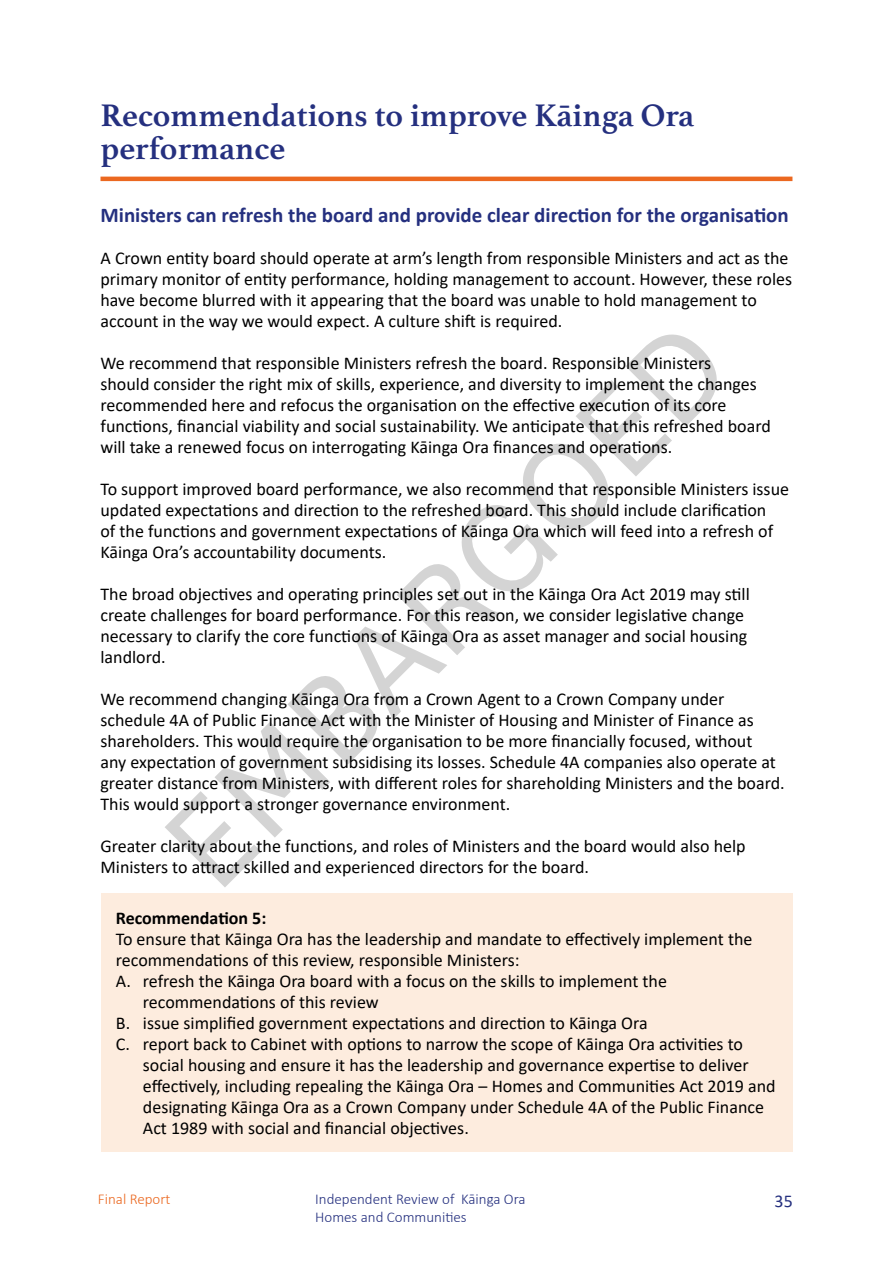
<style>
.page{position:relative;width:893px;height:1263px;background:#fff}
.page>*{position:absolute;margin:0;border:0;box-sizing:border-box;transform-origin:0 0}
.t1{font:144.9px "National";color:#000}
.t2{font:700 33px/33px "Athelas";color:#25307f}
.t3{font:700 21px "Calibri";color:#25307f}
.t4{font:18px/21px "Calibri";color:#000}
.t5{font:700 18px "Calibri";color:#000}
.t6{font:18px "Calibri";color:#25307f}
.t7{font:300 15px/18px "Calibri";color:#25307f}
.t8{font:300 15px "Calibri";color:#eb6820}
</style>
<div class="page">
<hr style="left:100px;top:177px;width:692px;height:4px;background:#eb6820">
<div style="left:101px;top:894px;width:692px;height:258px;background:#fdecde"></div>
<h2 class="t2" style="left:100px;top:100px;width:595px">Recommendations to improve Kāinga Ora performance</h2>
<p class="t3" style="left:100px;top:200px;width:690px">Ministers can refresh the board and provide clear direction for the organisation</p>
<p class="t4" style="left:100px;top:247px;width:693px">A Crown entity board should operate at arm’s length from responsible Ministers and act as the primary monitor of entity performance, holding management to account. However, these roles have become blurred with it appearing that the board was unable to hold management to account in the way we would expect. A culture shift is required.</p>
<p class="t4" style="left:100px;top:352px;width:672px">We recommend that responsible Ministers refresh the board. Responsible Ministers<br>should consider the right mix of skills, experience, and diversity to implement the changes recommended here and refocus the organisation on the effective execution of its core functions, financial viability and social sustainability. We anticipate that this refreshed board will take a renewed focus on interrogating Kāinga Ora finances and operations.</p>
<p class="t4" style="left:100px;top:478px;width:690px">To support improved board performance, we also recommend that responsible Ministers issue updated expectations and direction to the refreshed board. This should include clarification<br>of the functions and government expectations of Kāinga Ora which will feed into a refresh of Kāinga Ora’s accountability documents.</p>
<p class="t4" style="left:100px;top:583px;width:651px">The broad objectives and operating principles set out in the Kāinga Ora Act 2019 may still create challenges for board performance. For this reason, we consider legislative change necessary to clarify the core functions of Kāinga Ora as asset manager and social housing landlord.</p>
<p class="t4" style="left:100px;top:688px;width:686px">We recommend changing Kāinga Ora from a Crown Agent to a Crown Company under schedule 4A of Public Finance Act with the Minister of Housing and Minister of Finance as shareholders. This would require the organisation to be more financially focused, without<br>any expectation of government subsidising its losses. Schedule 4A companies also operate at greater distance from Ministers, with different roles for shareholding Ministers and the board.<br>This would support a stronger governance environment.</p>
<p class="t4" style="left:100px;top:835px;width:647px">Greater clarity about the functions, and roles of Ministers and the board would also help<br>Ministers to attract skilled and experienced directors for the board.</p>
<p class="t5" style="left:116px;top:905px;width:152px">Recommendation 5:</p>
<p class="t4" style="left:116px;top:928px;width:638px">To ensure that Kāinga Ora has the leadership and mandate to effectively implement the</p>
<p class="t4" style="left:116px;top:949px;width:405px">recommendations of this review, responsible Ministers:</p>
<p class="t4" style="left:116px;top:970px;width:553px">A. refresh the Kāinga Ora board with a focus on the skills to implement the</p>
<p class="t4" style="left:143px;top:991px;width:237px">recommendations of this review</p>
<p class="t4" style="left:116px;top:1012px;width:533px">B. issue simplified government expectations and direction to Kāinga Ora</p>
<p class="t4" style="left:116px;top:1033px;width:629px">C. report back to Cabinet with options to narrow the scope of Kāinga Ora activities to</p>
<p class="t4" style="left:143px;top:1054px;width:607px">social housing and ensure it has the leadership and governance expertise to deliver</p>
<p class="t4" style="left:143px;top:1075px;width:634px">effectively, including repealing the Kāinga Ora – Homes and Communities Act 2019 and</p>
<p class="t4" style="left:143px;top:1096px;width:623px">designating Kāinga Ora as a Crown Company under Schedule 4A of the Public Finance</p>
<p class="t4" style="left:143px;top:1117px;width:327px">Act 1989 with social and financial objectives.</p>
<h1 class="t1" style="left:118px;top:798px;width:738px;rotate:-45deg">EMBARGOED</h1>
<p class="t8" style="left:98px;top:1190px;width:74px">Final Report</p>
<p class="t7" style="left:315px;top:1190px;width:212px">Independent Review of Kāinga Ora<br>Homes and Communities</p>
<p class="t6" style="left:775px;top:1188px;width:20px">35</p>
</div>
